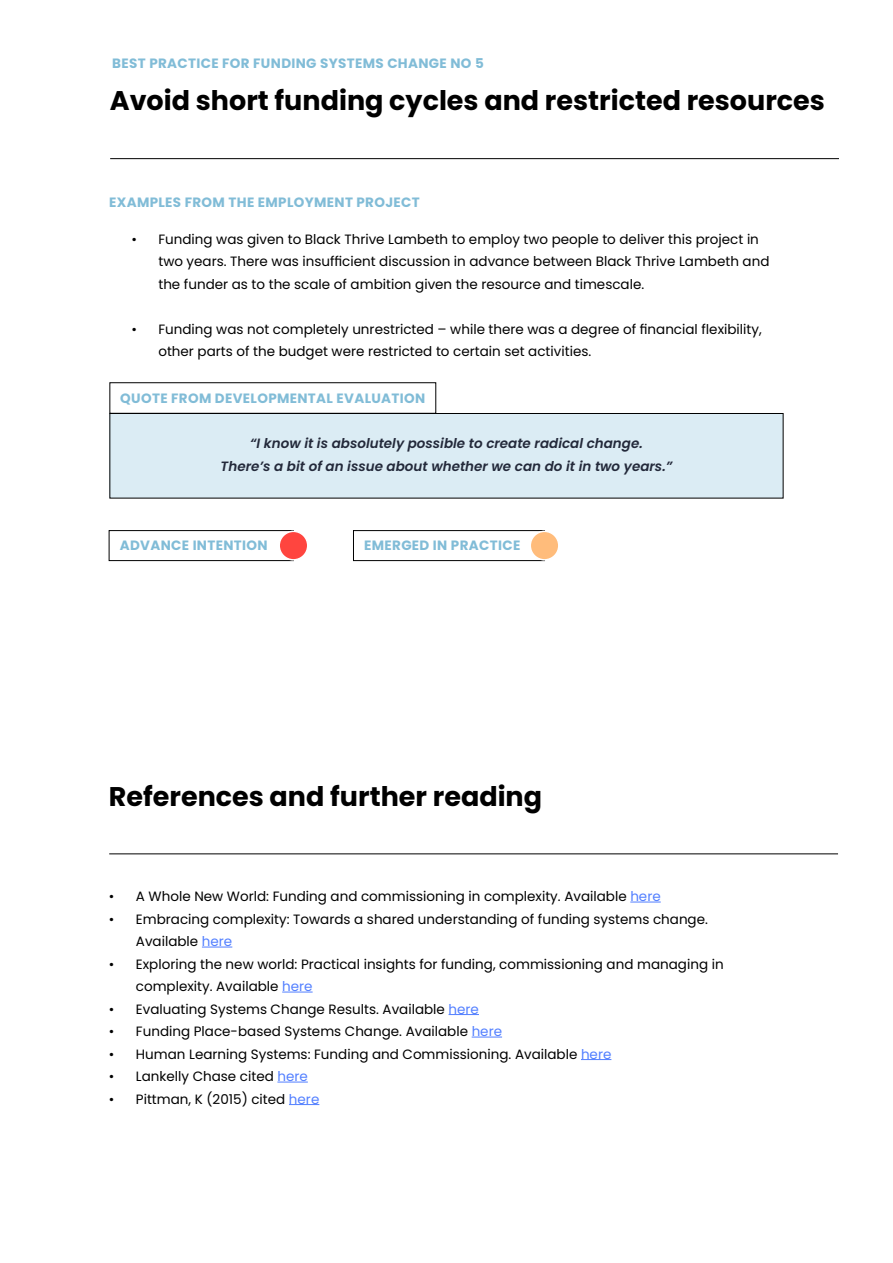
<style>
.page{position:relative;width:893px;height:1263px;background:#fff}
.page>*{position:absolute;margin:0;border:0;box-sizing:border-box;transform-origin:0 0}
.t1{font:700 27px "Poppins";color:#000}
.t2{font:13.5px/22.5px "Poppins";color:#000}
.t3{font:700 13.5px "Poppins";letter-spacing:.025em;color:#81bcd7}
.t4{font:italic 600 13.5px/22.5px "Poppins";color:#23293a;text-align:center}
.s1{color:#527fff}
</style>
<div class="page">
<div style="left:110px;top:413px;width:673px;height:85px;background:#dbecf4"></div>
<div style="left:110px;top:413px;width:673px;height:85px;border:1px solid #000"></div>
<hr style="left:110px;top:158px;width:729px;height:1px;background:#000">
<div style="left:110px;top:382px;width:326px;height:31px;border:1px solid #000"></div>
<div style="left:109px;top:530px;width:185px;height:31px;border:1px solid #000"></div>
<div style="left:279px;top:531px;width:29px;height:29px;background:#ff453f;border-radius:50%"></div>
<div style="left:278px;top:531px;width:30px;height:30px;border:2px solid #fff;border-radius:50%"></div>
<div style="left:353px;top:530px;width:192px;height:31px;border:1px solid #000"></div>
<div style="left:530px;top:531px;width:29px;height:29px;background:#ffbc7b;border-radius:50%"></div>
<div style="left:529px;top:531px;width:30px;height:30px;border:2px solid #fff;border-radius:50%"></div>
<hr style="left:109px;top:854px;width:729px;height:1px;background:#000">
<hr style="left:630px;top:902px;width:31px;height:1px;background:#527fff">
<hr style="left:202px;top:947px;width:30px;height:1px;background:#527fff">
<hr style="left:282px;top:992px;width:31px;height:1px;background:#527fff">
<hr style="left:449px;top:1014px;width:30px;height:1px;background:#527fff">
<hr style="left:472px;top:1037px;width:30px;height:1px;background:#527fff">
<hr style="left:581px;top:1059px;width:30px;height:1px;background:#527fff">
<hr style="left:277px;top:1082px;width:31px;height:1px;background:#527fff">
<hr style="left:289px;top:1104px;width:30px;height:1px;background:#527fff">
<p class="t3" style="left:112px;top:56px;width:373px">BEST PRACTICE FOR FUNDING SYSTEMS CHANGE NO 5</p>
<h1 class="t1" style="left:110px;top:85px;width:717px">Avoid short funding cycles and restricted resources</h1>
<p class="t3" style="left:109px;top:195px;width:312px">EXAMPLES FROM THE EMPLOYMENT PROJECT</p>
<p class="t2" style="left:158px;top:228px;width:613px;text-indent:-27px">• Funding was given to Black Thrive Lambeth to employ two people to deliver this project in two years. There was insufficient discussion in advance between Black Thrive Lambeth and the funder as to the scale of ambition given the resource and timescale.</p>
<p class="t2" style="left:158px;top:318px;width:605px;text-indent:-27px">• Funding was not completely unrestricted – while there was a degree of financial flexibility, other parts of the budget were restricted to certain set activities.</p>
<p class="t3" style="left:120px;top:390px;width:307px">QUOTE FROM DEVELOPMENTAL EVALUATION</p>
<p class="t4" style="left:221px;top:432px;width:453px">“I know it is absolutely possible to create radical change.<br>There’s a bit of an issue about whether we can do it in two years.”</p>
<p class="t3" style="left:120px;top:538px;width:149px">ADVANCE INTENTION</p>
<p class="t3" style="left:364px;top:538px;width:158px">EMERGED IN PRACTICE</p>
<h1 class="t1" style="left:109px;top:780px;width:435px">References and further reading</h1>
<p class="t2" style="left:109px;top:885px;width:553px">• A Whole New World: Funding and commissioning in complexity. Available <span class="s1">here</span></p>
<p class="t2" style="left:136px;top:908px;width:574px;text-indent:-27px">• Embracing complexity: Towards a shared understanding of funding systems change.<br>Available <span class="s1">here</span></p>
<p class="t2" style="left:136px;top:953px;width:589px;text-indent:-27px">• Exploring the new world: Practical insights for funding, commissioning and managing in complexity. Available <span class="s1">here</span></p>
<p class="t2" style="left:109px;top:998px;width:372px">• Evaluating Systems Change Results. Available <span class="s1">here</span></p>
<p class="t2" style="left:109px;top:1020px;width:395px">• Funding Place-based Systems Change. Available <span class="s1">here</span></p>
<p class="t2" style="left:109px;top:1043px;width:504px">• Human Learning Systems: Funding and Commissioning. Available <span class="s1">here</span></p>
<p class="t2" style="left:109px;top:1065px;width:200px">• Lankelly Chase cited <span class="s1">here</span></p>
<p class="t2" style="left:109px;top:1088px;width:212px">• Pittman, K (2015) cited <span class="s1">here</span></p>
</div>
